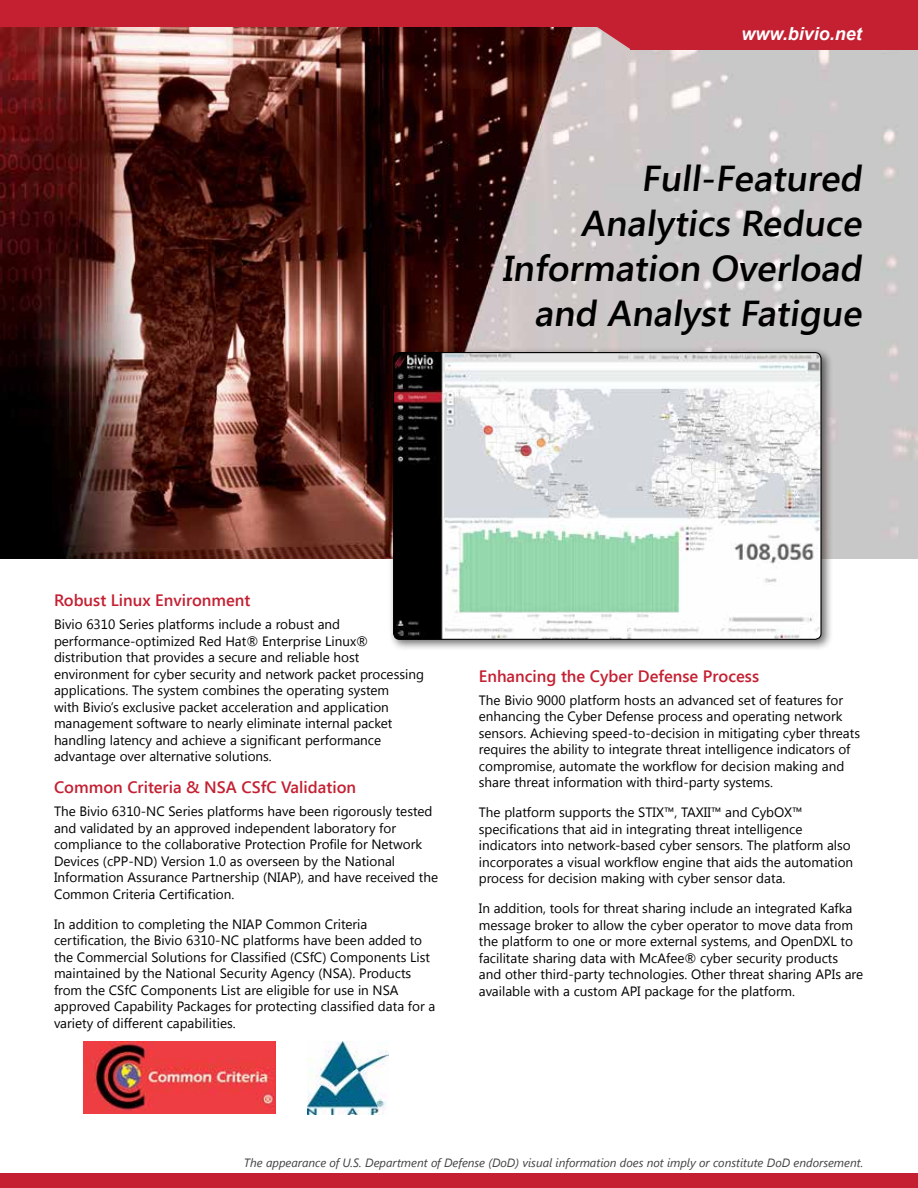
<style>
.page{position:relative;width:918px;height:1188px;background:#fff}
.page>*{position:absolute;margin:0;border:0;box-sizing:border-box;transform-origin:0 0}
.t1{font:600 36px/45px "Segoe UI";color:#000;text-align:right}
.t2{font:italic 700 18px "Arial";color:#fff}
.t3{font:600 16.5px "Segoe UI";color:#c42032}
.t4{font:13.5px/16.5px "Segoe UI";color:#000}
.t5{font:italic 12px "Segoe UI";color:#414042}
</style>
<div class="page">
<img style="left:0;top:27px;width:918px;height:531px">
<div style="left:0;top:1174px;width:918px;height:14px;background:#c42032"></div>
<div style="left:631px;top:27px;width:287px;height:22px;background:#c42032"></div>
<svg style="left:597px;top:27px;width:34px;height:22px"></svg>
<div style="left:0;top:0;width:918px;height:27px;background:#c42032"></div>
<div style="left:388px;top:347px;width:445px;height:304px;background:#000;opacity:.55"></div>
<img style="left:394px;top:353px;width:427px;height:286px">
<div style="left:393px;top:352px;width:429px;height:288px;border:1px solid #000;border-radius:6px"></div>
<img style="left:83px;top:1042px;width:192px;height:72px">
<img style="left:308px;top:1041px;width:81px;height:74px">
<h2 class="t2" style="left:742px;top:22px;width:122px">www.bivio.net</h2>
<h1 class="t1" style="left:502px;top:154px;width:367px">Full-Featured<br>Analytics Reduce<br>Information Overload and Analyst Fatigue</h1>
<p class="t3" style="left:54px;top:589px;width:198px">Robust Linux Environment</p>
<p class="t4" style="left:54px;top:616px;width:371px">Bivio 6310 Series platforms include a robust and performance-optimized Red Hat® Enterprise Linux® distribution that provides a secure and reliable host environment for cyber security and network packet processing applications. The system combines the operating system<br>with Bivio’s exclusive packet acceleration and application management software to nearly eliminate internal packet handling latency and achieve a significant performance advantage over alternative solutions.</p>
<p class="t3" style="left:54px;top:775px;width:304px">Common Criteria &amp; NSA CSfC Validation</p>
<p class="t4" style="left:54px;top:802px;width:386px">The Bivio 6310-NC Series platforms have been rigorously tested and validated by an approved independent laboratory for compliance to the collaborative Protection Profile for Network Devices (cPP-ND) Version 1.0 as overseen by the National Information Assurance Partnership (NIAP), and have received the Common Criteria Certification.</p>
<p class="t4" style="left:54px;top:915px;width:383px">In addition to completing the NIAP Common Criteria certification, the Bivio 6310-NC platforms have been added to the Commercial Solutions for Classified (CSfC) Components List maintained by the National Security Agency (NSA). Products from the CSfC Components List are eligible for use in NSA approved Capability Packages for protecting classified data for a variety of different capabilities.</p>
<p class="t3" style="left:479px;top:664px;width:282px">Enhancing the Cyber Defense Process</p>
<p class="t4" style="left:479px;top:691px;width:383px">The Bivio 9000 platform hosts an advanced set of features for enhancing the Cyber Defense process and operating network sensors. Achieving speed-to-decision in mitigating cyber threats requires the ability to integrate threat intelligence indicators of compromise, automate the workflow for decision making and share threat information with third-party systems.</p>
<p class="t4" style="left:479px;top:804px;width:376px">The platform supports the STIX™, TAXII™ and CybOX™ specifications that aid in integrating threat intelligence indicators into network-based cyber sensors. The platform also incorporates a visual workflow engine that aids the automation process for decision making with cyber sensor data.</p>
<p class="t4" style="left:479px;top:900px;width:386px">In addition, tools for threat sharing include an integrated Kafka message broker to allow the cyber operator to move data from the platform to one or more external systems, and OpenDXL to facilitate sharing data with McAfee® cyber security products and other third-party technologies. Other threat sharing APIs are available with a custom API package for the platform.</p>
<p class="t5" style="left:244px;top:1154px;width:621px">The appearance of U.S. Department of Defense (DoD) visual information does not imply or constitute DoD endorsement.</p>
</div>
